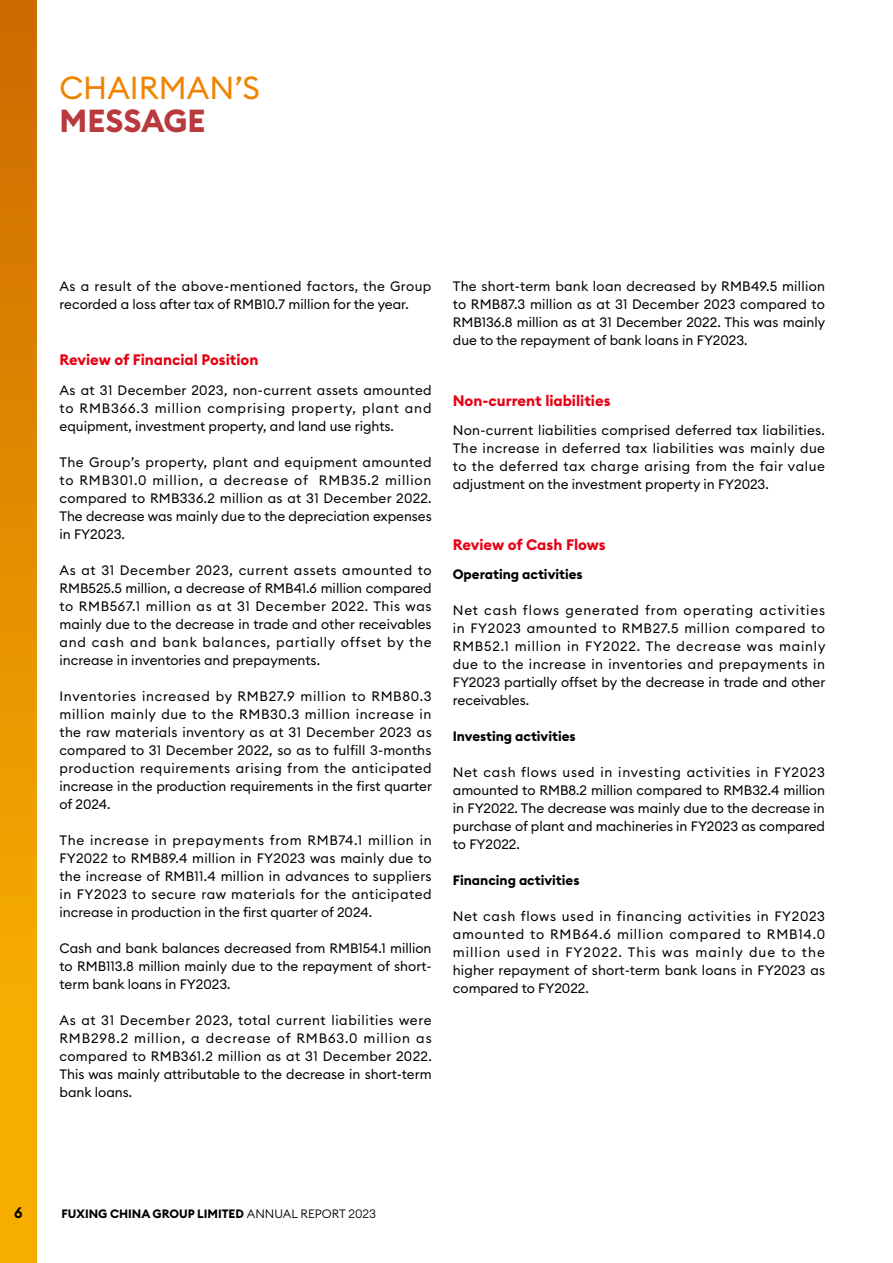
<style>
.page{position:relative;width:893px;height:1263px;background:#fff}
.page>*{position:absolute;margin:0;border:0;box-sizing:border-box;transform-origin:0 0}
.t1{font:31.5px "Euclid Circular B";color:#f08300}
.t2{font:700 31.5px "Euclid Circular B";color:#b93a3d}
.t3{font:700 15px "Euclid Circular B";color:#e60013}
.t4{font:600 15px "Euclid Circular B";color:#000}
.t5{font:13.5px/18px "Euclid Circular B";color:#000;text-align:justify}
.t6{font:700 13.5px "Euclid Circular B";color:#000}
.t7{font:700 12px "Euclid Circular B";color:#000}
.s1{font-weight:300}
</style>
<div class="page">
<div style="left:0;top:0;width:36px;height:1263px;background:linear-gradient(to bottom,#ce6c00,#feb800)"></div>
<h1 class="t1" style="left:60px;top:67px;width:202px">CHAIRMAN’S</h1>
<h1 class="t2" style="left:60px;top:100px;width:148px">MESSAGE</h1>
<p class="t5" style="left:60px;top:277px;width:373px">As a result of the above-mentioned factors, the Group recorded a loss after tax of RMB10.7 million for the year.</p>
<p class="t3" style="left:60px;top:350px;width:200px">Review of Financial Position</p>
<p class="t5" style="left:60px;top:381px;width:374px">As at 31 December 2023, non-current assets amounted to RMB366.3 million comprising property, plant and equipment, investment property, and land use rights.</p>
<p class="t5" style="left:60px;top:453px;width:374px">The Group’s property, plant and equipment amounted to RMB301.0 million, a decrease of RMB35.2 million compared to RMB336.2 million as at 31 December 2022.<br>The decrease was mainly due to the depreciation expenses in FY2023.</p>
<p class="t5" style="left:60px;top:561px;width:374px">As at 31 December 2023, current assets amounted to RMB525.5 million, a decrease of RMB41.6 million compared to RMB567.1 million as at 31 December 2022. This was mainly due to the decrease in trade and other receivables and cash and bank balances, partially offset by the increase in inventories and prepayments.</p>
<p class="t5" style="left:60px;top:687px;width:374px">Inventories increased by RMB27.9 million to RMB80.3 million mainly due to the RMB30.3 million increase in the raw materials inventory as at 31 December 2023 as compared to 31 December 2022, so as to fulfill 3-months production requirements arising from the anticipated increase in the production requirements in the first quarter of 2024.</p>
<p class="t5" style="left:60px;top:831px;width:374px">The increase in prepayments from RMB74.1 million in FY2022 to RMB89.4 million in FY2023 was mainly due to the increase of RMB11.4 million in advances to suppliers in FY2023 to secure raw materials for the anticipated increase in production in the first quarter of 2024.</p>
<p class="t5" style="left:60px;top:939px;width:374px">Cash and bank balances decreased from RMB154.1 million to RMB113.8 million mainly due to the repayment of short&shy;term bank loans in FY2023.</p>
<p class="t5" style="left:60px;top:1011px;width:374px">As at 31 December 2023, total current liabilities were RMB298.2 million, a decrease of RMB63.0 million as compared to RMB361.2 million as at 31 December 2022.<br>This was mainly attributable to the decrease in short-term bank loans.</p>
<p class="t5" style="left:453px;top:277px;width:374px">The short-term bank loan decreased by RMB49.5 million to RMB87.3 million as at 31 December 2023 compared to RMB136.8 million as at 31 December 2022. This was mainly due to the repayment of bank loans in FY2023.</p>
<p class="t3" style="left:453px;top:391px;width:159px">Non-current liabilities</p>
<p class="t5" style="left:453px;top:421px;width:374px">Non-current liabilities comprised deferred tax liabilities.<br>The increase in deferred tax liabilities was mainly due to the deferred tax charge arising from the fair value adjustment on the investment property in FY2023.</p>
<p class="t3" style="left:453px;top:535px;width:154px">Review of Cash Flows</p>
<p class="t6" style="left:453px;top:566px;width:131px">Operating activities</p>
<p class="t5" style="left:453px;top:601px;width:374px">Net cash flows generated from operating activities in FY2023 amounted to RMB27.5 million compared to RMB52.1 million in FY2022. The decrease was mainly due to the increase in inventories and prepayments in FY2023 partially offset by the decrease in trade and other receivables.</p>
<p class="t6" style="left:453px;top:728px;width:124px">Investing activities</p>
<p class="t5" style="left:453px;top:763px;width:374px">Net cash flows used in investing activities in FY2023 amounted to RMB8.2 million compared to RMB32.4 million in FY2022. The decrease was mainly due to the decrease in purchase of plant and machineries in FY2023 as compared to FY2022.</p>
<p class="t6" style="left:453px;top:872px;width:128px">Financing activities</p>
<p class="t5" style="left:453px;top:907px;width:374px">Net cash flows used in financing activities in FY2023 amounted to RMB64.6 million compared to RMB14.0 million used in FY2022. This was mainly due to the higher repayment of short-term bank loans in FY2023 as compared to FY2022.</p>
<p class="t4" style="left:14px;top:1203px;width:10px">6</p>
<p class="t7" style="left:61px;top:1206px;width:316px">FUXING CHINA GROUP LIMITED <span class="s1">ANNUAL REPORT 2023</span></p>
</div>
